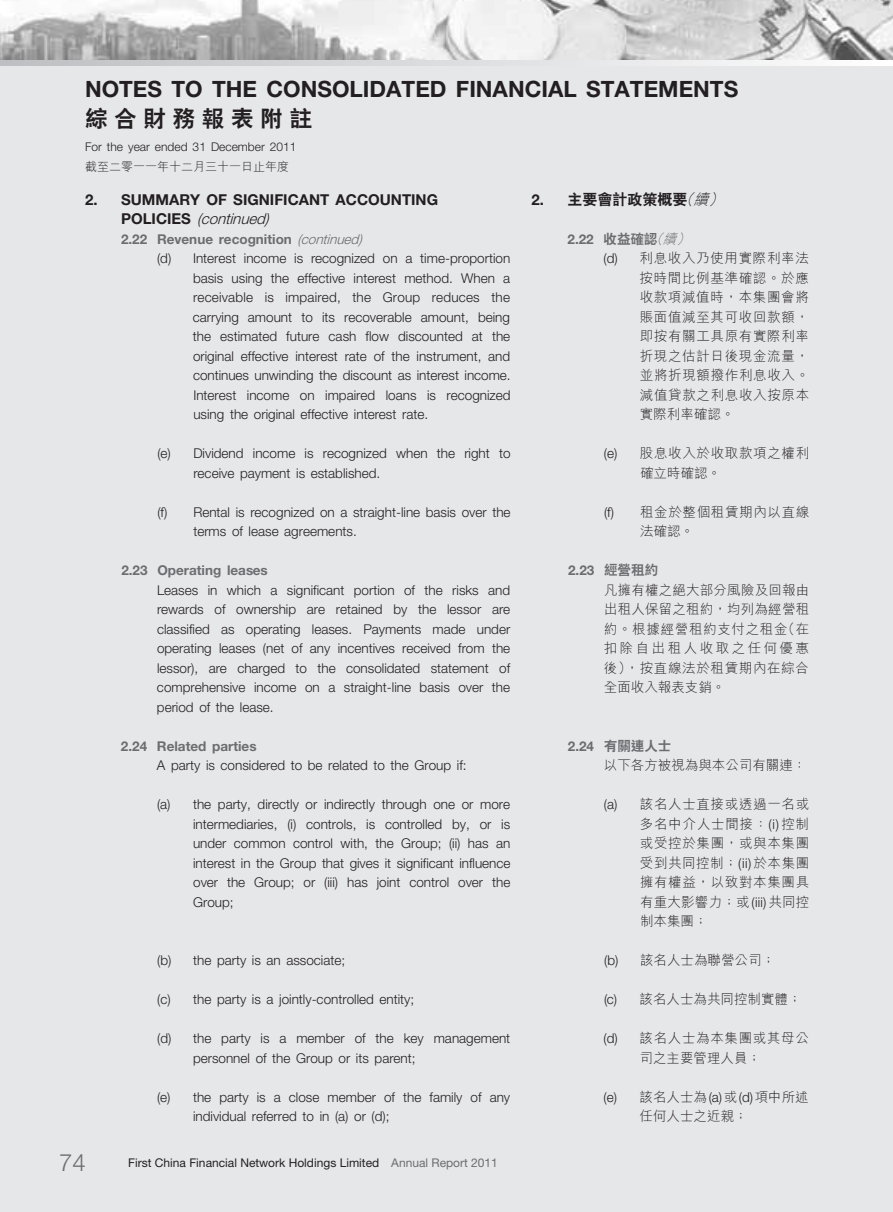
<style>
.page{position:relative;width:893px;height:1212px;background:#e6e7e9}
.page>*{position:absolute;margin:0;border:0;box-sizing:border-box;transform-origin:0 0}
.t1{font:300 24px "Helvetica Neue LT Std";color:#6c6d70}
.t2{font:700 22.5px "Helvetica Neue LT Std";color:#231f20}
.t3{font:800 22.5px "C Hei 2 HK";letter-spacing:.3em;color:#231f20}
.t4{font:700 15px/19.5px "Helvetica Neue LT Std";color:#231f20}
.t5{font:800 15px "C Hei 2 HK";color:#231f20}
.t6{font:300 13.5px/19.5px "Helvetica Neue LT Std";color:#231f20}
.t7{font:300 13.5px/19.5px "M Hei HK";letter-spacing:.05em;color:#231f20;text-align:justify}
.t8{font:700 13.5px "Helvetica Neue LT Std";color:#6c6d70}
.t9{font:300 13.5px/19.5px "M Hei HK";color:#231f20}
.t10{font:800 13.5px "C Hei 2 HK";color:#6c6d70}
.t11{font:12px "Helvetica Neue LT Std";color:#231f20}
.t12{font:300 12px "Helvetica Neue LT Std";color:#231f20}
.t13{font:300 12px "M Hei HK";color:#231f20}
.s1{font-family:"Helvetica Neue LT Std";font-weight:700}
.s2{font-family:"M Hei HK";font-weight:300;font-style:italic}
.s3{font-family:"C Hei 2 HK";font-weight:800}
.s4{font-family:"Helvetica Neue LT Std"}
.s5{font-weight:300;font-style:italic}
.s6{color:#6c6d70}
</style>
<div class="page">
<img style="left:0;top:0;width:892px;height:60px">
<svg style="left:0;top:60px;width:892px;height:5px"></svg>
<h2 class="t2" style="left:85px;top:75px;width:655px">NOTES TO THE CONSOLIDATED FINANCIAL STATEMENTS</h2>
<h2 class="t3" style="left:85px;top:103px;width:229px">綜合財務報表附註</h2>
<p class="t12" style="left:85px;top:139px;width:213px">For the year ended 31 December 2011</p>
<p class="t13" style="left:85px;top:158px;width:205px">截至二零一一年十二月三十一日止年度</p>
<p class="t5" style="left:531px;top:189px;width:199px"><span class="s1">2.</span> 主要會計政策概要<span class="s2">（續）</span></p>
<p class="t8" style="left:568px;top:231px;width:129px">2.22 <span class="s3">收益確認</span><span class="s2">（續）</span></p>
<p class="t7" style="left:640px;top:248px;width:171px;text-indent:-36px"><span class="s4">(d)</span> 利息收入乃使用實際利率法按時間比例基準確認。於應收款項減值時，本集團會將賬面值減至其可收回款額，即按有關工具原有實際利率折現之估計日後現金流量，並將折現額撥作利息收入。減值貸款之利息收入按原本實際利率確認。</p>
<p class="t7" style="left:640px;top:443px;width:171px;text-indent:-36px"><span class="s4">(e)</span> 股息收入於收取款項之權利確立時確認。</p>
<p class="t7" style="left:640px;top:501px;width:171px;text-indent:-36px"><span class="s4">(f)</span> 租金於整個租賃期內以直線法確認。</p>
<p class="t8" style="left:568px;top:562px;width:92px">2.23 <span class="s3">經營租約</span></p>
<p class="t7" style="left:604px;top:579px;width:207px">凡擁有權之絕大部分風險及回報由出租人保留之租約，均列為經營租約。根據經營租約支付之租金（在扣除自出租人收取之任何優惠後），按直線法於租賃期內在綜合全面收入報表支銷。</p>
<p class="t4" style="left:121px;top:189px;width:319px;text-indent:-36px">2. SUMMARY OF SIGNIFICANT ACCOUNTING<br>P O L I C I E S <span class="s5">(continued)</span></p>
<p class="t8" style="left:121px;top:231px;width:243px">2.22 Revenue recognition <span class="s5">(continued)</span></p>
<p class="t6" style="left:157px;top:248px;width:355px">(d) Interest income is recognized on a time-proportion</p>
<p class="t6" style="left:193px;top:268px;width:319px">basis using the effective interest method. When a</p>
<p class="t6" style="left:193px;top:287px;width:318px">receivable is impaired, the Group reduces the</p>
<p class="t6" style="left:193px;top:307px;width:319px">carrying amount to its recoverable amount, being</p>
<p class="t6" style="left:193px;top:326px;width:319px">the estimated future cash flow discounted at the</p>
<p class="t6" style="left:193px;top:346px;width:319px">original effective interest rate of the instrument, and</p>
<p class="t6" style="left:193px;top:365px;width:319px">continues unwinding the discount as interest income.</p>
<p class="t6" style="left:193px;top:385px;width:319px">Interest income on impaired loans is recognized</p>
<p class="t6" style="left:193px;top:404px;width:236px">using the original effective interest rate.</p>
<p class="t6" style="left:193px;top:443px;width:319px;text-indent:-36px">(e) Dividend income is recognized when the right to receive payment is established.</p>
<p class="t6" style="left:193px;top:502px;width:319px;text-indent:-36px">(f) Rental is recognized on a straight-line basis over the terms of lease agreements.</p>
<p class="t8" style="left:121px;top:562px;width:148px">2.23 Operating leases</p>
<p class="t6" style="left:157px;top:580px;width:355px;text-align:justify">Leases in which a significant portion of the risks and rewards of ownership are retained by the lessor are classified as operating leases. Payments made under operating leases (net of any incentives received from the lessor), are charged to the consolidated statement of comprehensive income on a straight-line basis over the period of the lease.</p>
<p class="t8" style="left:121px;top:738px;width:137px">2.24 Related parties</p>
<p class="t6" style="left:157px;top:755px;width:311px">A party is considered to be related to the Group if:</p>
<p class="t6" style="left:193px;top:794px;width:319px;text-align:justify;text-indent:-36px">(a) the party, directly or indirectly through one or more intermediaries, (i) controls, is controlled by, or is under common control with, the Group; (ii) has an interest in the Group that gives it significant influence over the Group; or (iii) has joint control over the Group;</p>
<p class="t10" style="left:568px;top:737px;width:105px"><span class="s1">2.24</span> 有關連人士</p>
<p class="t9" style="left:604px;top:755px;width:204px">以下各方被視為與本公司有關連：</p>
<p class="t7" style="left:640px;top:794px;width:171px;text-indent:-36px"><span class="s4">(a)</span> 該名人士直接或透過一名或多名中介人士間接：<span class="s4">(i)</span> 控制或受控於集團，或與本集團受到共同控制；<span class="s4">(ii)</span>於本集團擁有權益，以致對本集團具有重大影響力；或<span class="s4">(iii)</span>共同控制本集團；</p>
<p class="t9" style="left:604px;top:950px;width:173px"><span class="s4">(b)</span> 該名人士為聯營公司；</p>
<p class="t9" style="left:604px;top:989px;width:199px"><span class="s4">(c)</span> 該名人士為共同控制實體；</p>
<p class="t7" style="left:640px;top:1028px;width:171px;text-indent:-36px"><span class="s4">(d)</span> 該名人士為本集團或其母公司之主要管理人員；</p>
<p class="t9" style="left:640px;top:1087px;width:171px;text-indent:-36px"><span class="s4">(e)</span> 該名人士為<span class="s4">(a)</span>或<span class="s4">(d)</span>項中所述任何人士之近親；</p>
<p class="t6" style="left:157px;top:950px;width:190px">(b) the party is an associate;</p>
<p class="t6" style="left:157px;top:989px;width:259px">(c) the party is a jointly-controlled entity;</p>
<p class="t6" style="left:193px;top:1028px;width:319px;text-indent:-36px">(d) the party is a member of the key management personnel of the Group or its parent;</p>
<p class="t6" style="left:193px;top:1087px;width:319px;text-indent:-36px">(e) the party is a close member of the family of any individual referred to in (a) or (d);</p>
<h1 class="t1" style="left:59px;top:1148px;width:28px">74</h1>
<p class="t11" style="left:128px;top:1155px;width:371px">First China Financial Network Holdings Limited <span class="s6">Annual Report 2011</span></p>
</div>
